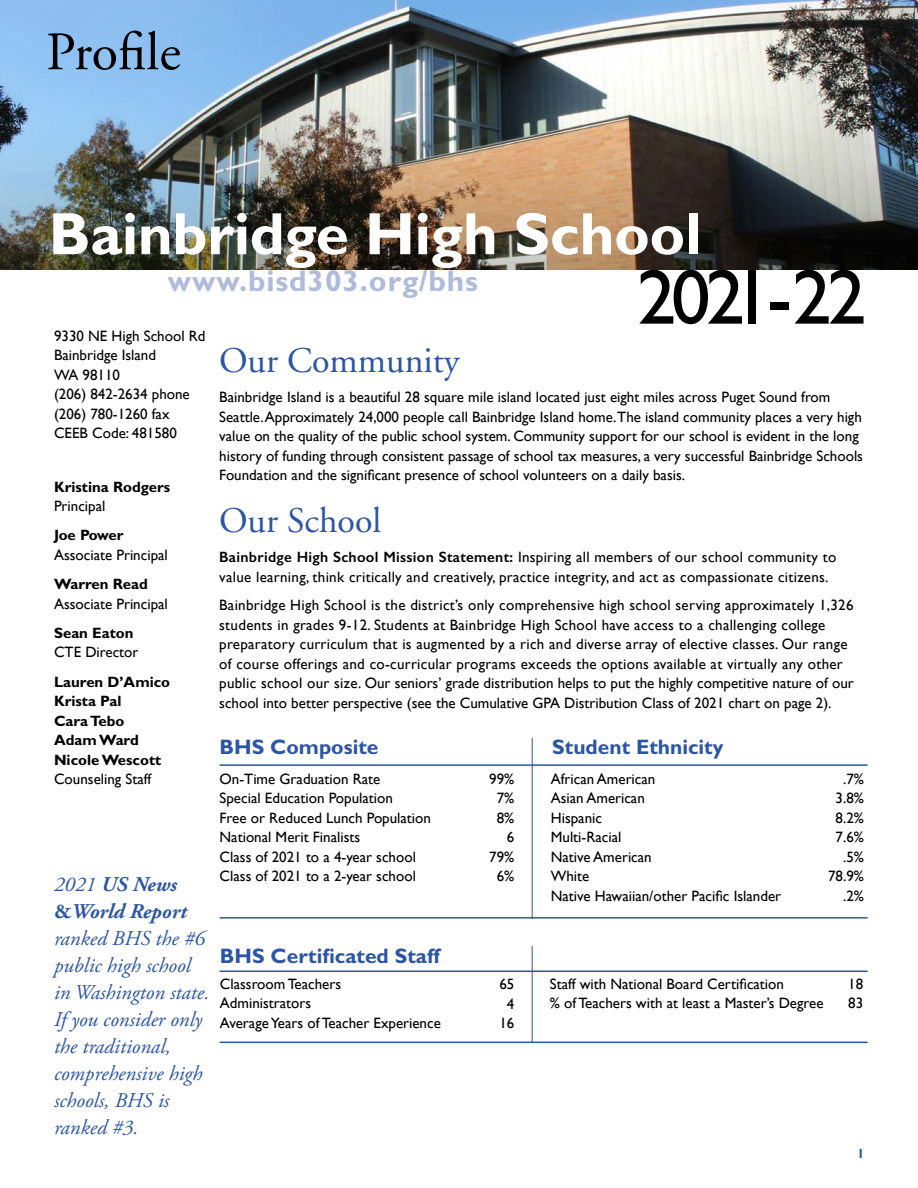
<style>
.page{position:relative;width:918px;height:1188px;background:#fff}
.page>*{position:absolute;margin:0;border:0;box-sizing:border-box;transform-origin:0 0}
.t1{font:700 60px "Gill Sans";letter-spacing:-.005em;color:#fff}
.t2{font:54px "Adobe Garamond";letter-spacing:-.005em;color:#000}
.t3{font:36px "Adobe Garamond";color:#2b55a5}
.t4{font:700 30px "Gill Sans";letter-spacing:.03em;color:#b0bbda}
.t5{font:italic 21px/27px "Adobe Garamond Pro";color:#2b55a5}
.t6{font:700 21px "Gill Sans";color:#2b55a5}
.t7{font:15px/19.5px "Gill Sans";color:#000}
.t8{font:15px/19.5px "Gill Sans";letter-spacing:.02em;color:#000}
.t9{font:700 15px/19.5px "Gill Sans";color:#000}
.t10{font:700 15px "Gill Sans";letter-spacing:-.02em;color:#000}
.t11{font:700 13.5px "Gill Sans";color:#2b55a5}
.s1{font-weight:600}
.s2{font-weight:700}
.s3{font-weight:700;font-style:normal}
</style>
<div class="page">
<img style="left:0;top:0;width:918px;height:270px">
<hr style="left:220px;top:764px;width:648px;height:2px;background:#2b55a5">
<hr style="left:220px;top:917px;width:648px;height:2px;background:#2b55a5">
<hr style="left:220px;top:971px;width:648px;height:1px;background:#2b55a5">
<hr style="left:220px;top:1042px;width:648px;height:1px;background:#2b55a5">
<hr style="left:532px;top:946px;width:1px;height:97px;background:#2b55a5">
<hr style="left:532px;top:738px;width:1px;height:181px;background:#2b55a5">
<svg style="left:795px;top:270px;width:69px;height:54px"></svg>
<svg style="left:640px;top:270px;width:102px;height:54px"></svg>
<div style="left:749px;top:270px;width:7px;height:54px;background:#000"></div>
<div style="left:770px;top:303px;width:19px;height:7px;background:#000"></div>
<h2 class="t2" style="left:46px;top:23px;width:136px">Profile</h2>
<h1 class="t1" style="left:49px;top:199px;width:654px">Bainbridge High School</h1>
<h3 class="t4" style="left:168px;top:263px;width:312px">www.bisd303.org/bhs</h3>
<p class="t7" style="left:54px;top:326px;width:153px">9330 NE High School Rd<br>Bainbridge Island<br>WA 98110<br>(206) 842-2634 phone (206) 780-1260 fax<br>CEEB Code: 481580</p>
<h3 class="t3" style="left:219px;top:342px;width:242px">Our Community</h3>
<p class="t7" style="left:219px;top:387px;width:645px">Bainbridge Island is a beautiful 28 square mile island located just eight miles across Puget Sound from Seattle. Approximately 24,000 people call Bainbridge Island home.The island community places a very high value on the quality of the public school system. Community support for our school is evident in the long history of funding through consistent passage of school tax measures, a very successful Bainbridge Schools Foundation and the significant presence of school volunteers on a daily basis.</p>
<h3 class="t3" style="left:219px;top:502px;width:164px">Our School</h3>
<p class="t8" style="left:219px;top:547px;width:619px"><span class="s1">Bainbridge High School Mission Statement:</span> Inspiring all members of our school community to value learning, think critically and creatively, practice integrity, and act as compassionate citizens.</p>
<p class="t8" style="left:219px;top:595px;width:636px">Bainbridge High School is the district’s only comprehensive high school serving approximately 1,326 students in grades 9-12. Students at Bainbridge High School have access to a challenging college preparatory curriculum that is augmented by a rich and diverse array of elective classes. Our range of course offerings and co-curricular programs exceeds the options available at virtually any other public school our size. Our seniors’ grade distribution helps to put the highly competitive nature of our school into better perspective (see the Cumulative GPA Distribution Class of 2021 chart on page 2).</p>
<p class="t9" style="left:54px;top:477px;width:118px">Kristina Rodgers</p>
<p class="t7" style="left:54px;top:496px;width:53px">Principal</p>
<p class="t10" style="left:54px;top:526px;width:71px">Joe Power</p>
<p class="t7" style="left:54px;top:545px;width:115px">Associate Principal</p>
<p class="t9" style="left:54px;top:574px;width:95px">Warren Read</p>
<p class="t7" style="left:54px;top:594px;width:115px">Associate Principal</p>
<p class="t9" style="left:54px;top:623px;width:81px">Sean Eaton</p>
<p class="t7" style="left:54px;top:642px;width:86px">CTE Director</p>
<p class="t9" style="left:54px;top:672px;width:118px">Lauren D’Amico<br>Krista Pal<br>Cara Tebo<br>Adam Ward<br>Nicole Wescott</p>
<p class="t7" style="left:54px;top:769px;width:99px">Counseling Staff</p>
<p class="t7" style="left:828px;top:769px;width:37px;text-align:right">.7%<br>3.8%<br>8.2%<br>7.6% .5%<br>78.9% .2%</p>
<h3 class="t6" style="left:220px;top:735px;width:160px">BHS Composite</h3>
<h3 class="t6" style="left:552px;top:735px;width:173px">Student Ethnicity</h3>
<p class="t7" style="left:220px;top:769px;width:213px">On-Time Graduation Rate<br>Special Education Population<br>Free or Reduced Lunch Population<br>National Merit Finalists<br>Class of 2021 to a 4-year school<br>Class of 2021 to a 2-year school</p>
<p class="t7" style="left:489px;top:769px;width:27px;text-align:right">99%<br>7%<br>8%<br>6<br>79%<br>6%</p>
<p class="t7" style="left:551px;top:769px;width:232px">African American<br>Asian American<br>Hispanic<br>Multi-Racial<br>Native American<br>White<br>Native Hawaiian/other Pacific Islander</p>
<h3 class="t5" style="left:54px;top:872px;width:157px">2021 <span class="s2">US News </span><span class="s3">&amp;</span><span class="s2">World Report </span>ranked BHS the #6 public high school in Washington state.<br>If you consider only the traditional, comprehensive high schools, BHS is ranked #3.</h3>
<h3 class="t6" style="left:220px;top:943px;width:221px">BHS Certificated Staff</h3>
<p class="t7" style="left:550px;top:974px;width:236px">Staff with National Board Certification</p>
<p class="t7" style="left:848px;top:974px;width:16px">18</p>
<p class="t7" style="left:550px;top:993px;width:275px">% of Teachers with at least a Master’s Degree</p>
<p class="t7" style="left:848px;top:993px;width:16px">83</p>
<p class="t7" style="left:220px;top:974px;width:222px">Classroom Teachers<br>Administrators<br>Average Years of Teacher Experience</p>
<p class="t7" style="left:499px;top:974px;width:16px;text-align:center">65<br>4<br>16</p>
<p class="t11" style="left:857px;top:1146px;width:9px">1</p>
</div>
